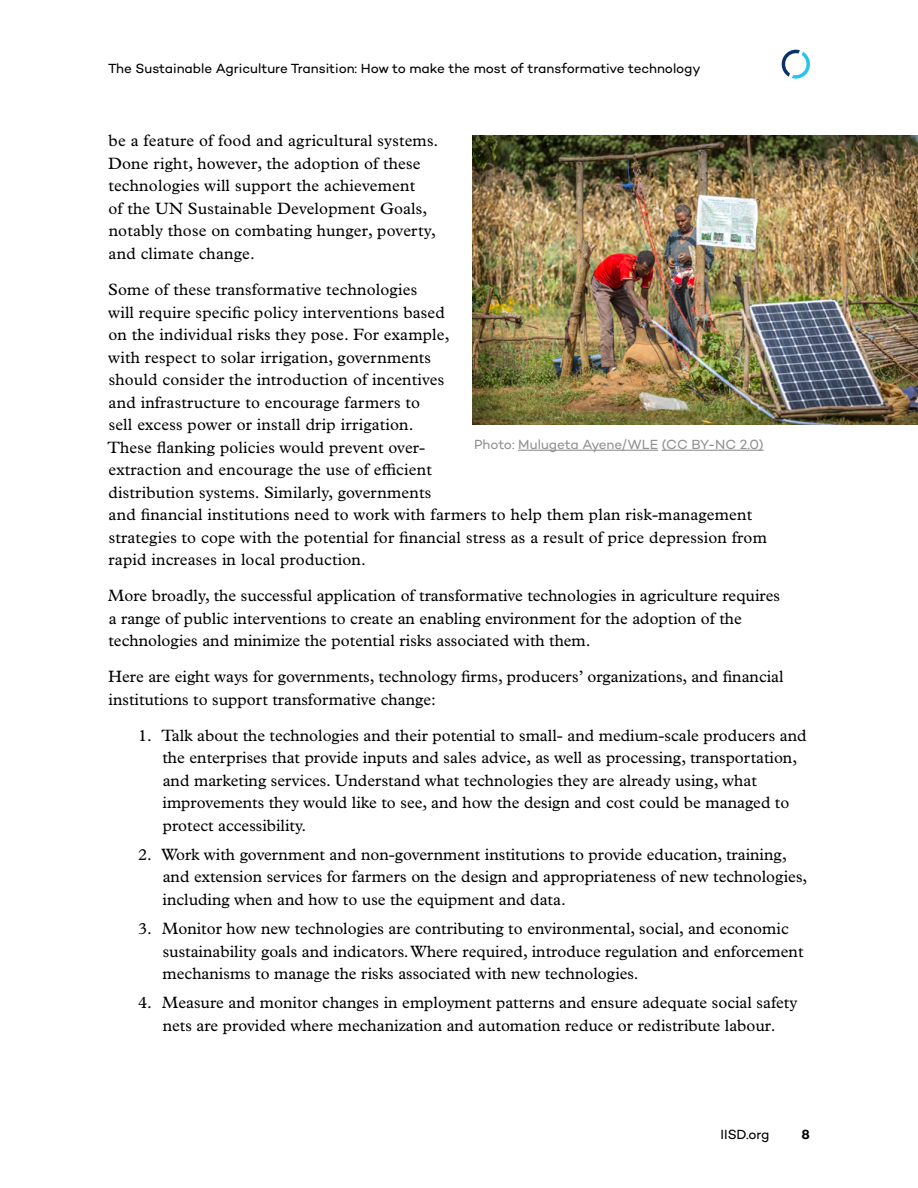
<style>
.page{position:relative;width:918px;height:1188px;background:#fff}
.page>*{position:absolute;margin:0;border:0;box-sizing:border-box;transform-origin:0 0}
.t1{font:16.5px/22.5px "Plantin MT Pro";color:#000}
.t2{font:13.5px "Campton";letter-spacing:-.005em;color:#000}
.t3{font:13.5px "Campton";color:#909293}
.t4{font:600 13.5px "Campton";color:#000}
</style>
<div class="page">
<svg style="left:781px;top:49px;width:29px;height:30px"></svg>
<img style="left:472px;top:135px;width:446px;height:289px">
<hr style="left:518px;top:450px;width:140px;height:1px;background:#909293">
<hr style="left:662px;top:450px;width:102px;height:1px;background:#909293">
<p class="t2" style="left:108px;top:60px;width:594px">The Sustainable Agriculture Transition: How to make the most of transformative technology</p>
<p class="t1" style="left:108px;top:130px;width:332px">be a feature of food and agricultural systems.<br>Done right, however, the adoption of these technologies will support the achievement<br>of the UN Sustainable Development Goals, notably those on combating hunger, poverty, and climate change.</p>
<p class="t1" style="left:107px;top:278px;width:661px">Some of these transformative technologies<br>will require specific policy interventions based<br>on the individual risks they pose. For example,<br>with respect to solar irrigation, governments<br>should consider the introduction of incentives<br>and infrastructure to encourage farmers to<br>sell excess power or install drip irrigation.<br>These flanking policies would prevent over-<br>extraction and encourage the use of efficient<br>distribution systems. Similarly, governments<br>and financial institutions need to work with farmers to help them plan risk-management strategies to cope with the potential for financial stress as a result of price depression from rapid increases in local production.</p>
<p class="t1" style="left:108px;top:584px;width:674px">More broadly, the successful application of transformative technologies in agriculture requires a range of public interventions to create an enabling environment for the adoption of the technologies and minimize the potential risks associated with them.</p>
<p class="t1" style="left:108px;top:665px;width:677px">Here are eight ways for governments, technology firms, producers’ organizations, and financial institutions to support transformative change:</p>
<p class="t1" style="left:162px;top:724px;width:646px;text-indent:-24px">1. Talk about the technologies and their potential to small- and medium-scale producers and the enterprises that provide inputs and sales advice, as well as processing, transportation, and marketing services. Understand what technologies they are already using, what improvements they would like to see, and how the design and cost could be managed to protect accessibility.</p>
<p class="t1" style="left:163px;top:843px;width:646px;text-indent:-24px">2. Work with government and non-government institutions to provide education, training, and extension services for farmers on the design and appropriateness of new technologies, including when and how to use the equipment and data.</p>
<p class="t1" style="left:163px;top:917px;width:642px;text-indent:-24px">3. Monitor how new technologies are contributing to environmental, social, and economic sustainability goals and indicators. Where required, introduce regulation and enforcement mechanisms to manage the risks associated with new technologies.</p>
<p class="t1" style="left:138px;top:992px;width:661px;text-align:center">4. Measure and monitor changes in employment patterns and ensure adequate social safety nets are provided where mechanization and automation reduce or redistribute labour.</p>
<p class="t3" style="left:474px;top:436px;width:291px">Photo: Mulugeta Ayene/WLE (CC BY-NC 2.0)</p>
<p class="t2" style="left:721px;top:1126px;width:50px">IISD.org</p>
<p class="t4" style="left:802px;top:1126px;width:10px">8</p>
</div>
